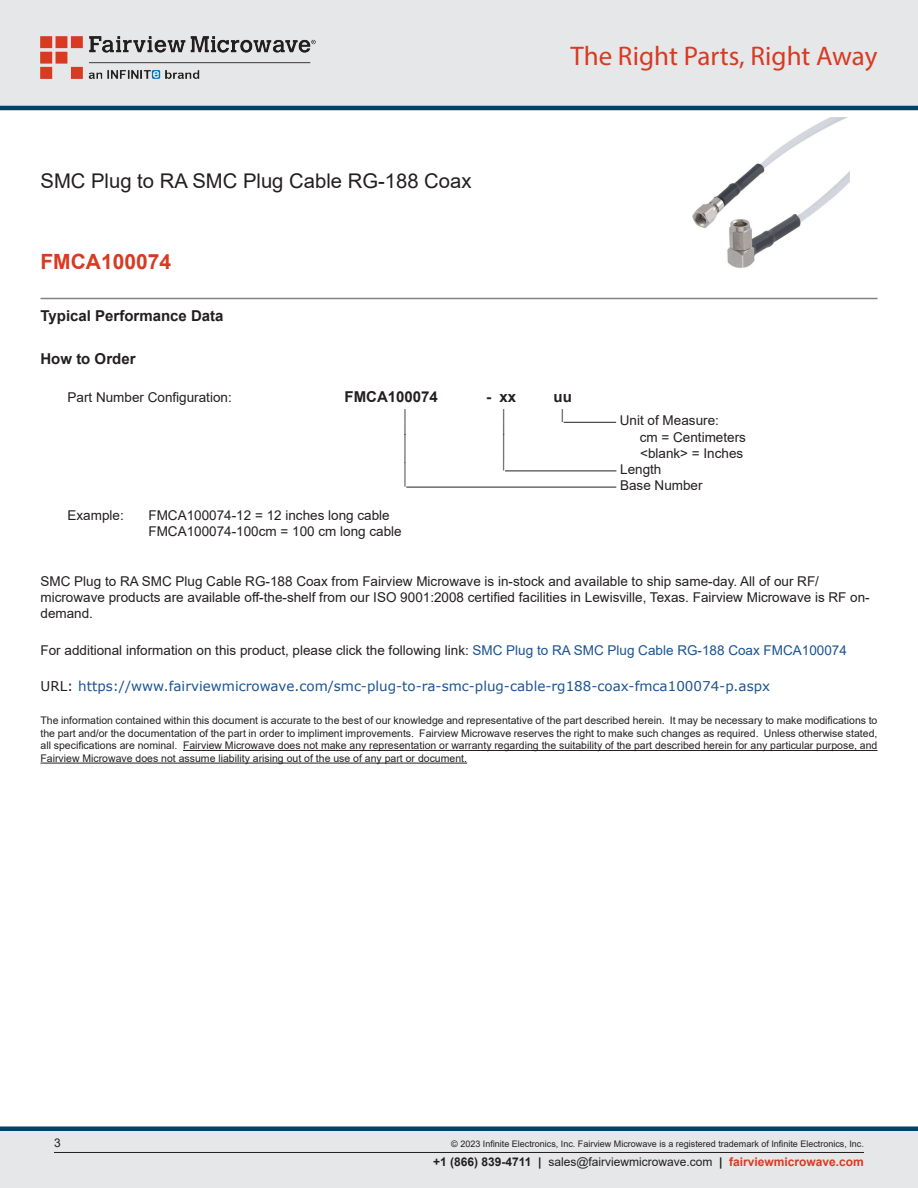
<style>
.page{position:relative;width:918px;height:1188px;background:#fff}
.page>*{position:absolute;margin:0;border:0;box-sizing:border-box;transform-origin:0 0}
.Specs_Para{font:30px "Arial";color:#231f20;scale:.33 1}
.t1{font:27px "Myriad Pro";color:#d83a22}
.Specs_Para-2{font:26.85px "Arial";color:#231f20;scale:.37 1}
.Specs_Para-3{font:25.8px "Arial";color:#231f20;scale:.39 1}
.Branded_Part_No{font:700 21px "Arial";color:#d83a22}
.Web_Description_Para{font:20.25px "Arial";color:#231f20}
.Head1{font:700 15px "Arial";color:#231f20}
.Specs_Para-4{font:700 15px "Arial";color:#231f20}
.Specs_Para-5{font:700 15px "Arial";color:#231f20;scale:1.04 1}
.Web_Description_Para-2{font:13.5px/16.2px "Arial";color:#231f20}
.Specs_Para-6{font:13.5px "Arial";color:#231f20}
.URL_para{font:13.5px "Verdana";color:#1a5392}
.Specs_Para-7{font:13.5px "Arial";color:#231f20;scale:.75 1}
.t2{font:12px "Arial";color:#231f20}
.Specs_Para-8{font:11.25px "Arial";color:#231f20;scale:.86 1}
.t3{font:10.5px/12.6px "Arial";color:#231f20;text-align:justify}
.Copyright_disclaimer{font:9px "Arial";color:#231f20}
.s1{color:#1a5392}
.s2{color:#231f20}
.s3{font-weight:700}
.s4{font-weight:700;color:#d83a22}
</style>
<div class="page">
<div style="left:0;top:1131px;width:918px;height:57px;background:#e6e7e9"></div>
<div style="left:0;top:1126px;width:918px;height:5px;background:#004268"></div>
<div style="left:0;top:0;width:918px;height:108px;background:#e6e7e9"></div>
<hr style="left:0;top:106px;width:918px;height:4px;background:#004268">
<img style="left:40px;top:36px;width:276px;height:42px">
<hr style="left:54px;top:1152px;width:810px;height:1px;background:#231f20">
<hr style="left:40px;top:298px;width:838px;height:1px;background:#808285">
<img style="left:692px;top:117px;width:157px;height:151px">
<hr style="left:564px;top:422px;width:52px;height:1px;background:#231f20">
<hr style="left:505px;top:470px;width:111px;height:1px;background:#231f20">
<hr style="left:406px;top:487px;width:210px;height:1px;background:#231f20">
<hr style="left:183px;top:750px;width:694px;height:1px;background:#231f20">
<hr style="left:40px;top:763px;width:427px;height:1px;background:#231f20">
<h1 class="Web_Description_Para" style="left:40px;top:167px;width:433px">SMC Plug to RA SMC Plug Cable RG-188 Coax</h1>
<p class="Branded_Part_No" style="left:40px;top:247px;width:132px">FMCA100074</p>
<h2 class="t1" style="left:571px;top:39px;width:308px">The Right Parts, Right Away</h2>
<p class="Head1" style="left:40px;top:306px;width:185px">Typical Performance Data</p>
<p class="Head1" style="left:40px;top:348px;width:97px">How to Order</p>
<p class="Specs_Para-6" style="left:68px;top:388px;width:166px">Part Number Configuration:</p>
<p class="Specs_Para-4" style="left:345px;top:387px;width:95px">FMCA100074</p>
<p class="Specs_Para-5" style="left:486px;top:387px;width:31px">- xx</p>
<p class="Specs_Para-4" style="left:554px;top:387px;width:20px">uu</p>
<p class="Specs_Para-7" style="left:404px;top:405px;width:5px">|</p>
<p class="Specs_Para-7" style="left:503px;top:405px;width:5px">|</p>
<p class="Specs_Para-7" style="left:561px;top:405px;width:5px">|</p>
<p class="Specs_Para-6" style="left:620px;top:411px;width:101px">Unit of Measure:</p>
<p class="Specs_Para-7" style="left:404px;top:418px;width:5px">|</p>
<p class="Specs_Para-7" style="left:503px;top:418px;width:5px">|</p>
<p class="Specs_Para-6" style="left:640px;top:428px;width:108px">cm = Centimeters</p>
<p class="Specs_Para" style="left:404px;top:425px;width:9px">|</p>
<p class="Specs_Para-2" style="left:503px;top:426px;width:9px">|</p>
<p class="Specs_Para-6" style="left:640px;top:444px;width:105px">&lt;blank&gt; = Inches</p>
<p class="Specs_Para-8" style="left:503px;top:457px;width:4px">|</p>
<p class="Specs_Para-6" style="left:620px;top:460px;width:43px">Length</p>
<p class="Specs_Para-3" style="left:404px;top:454px;width:8px">|</p>
<p class="Specs_Para-6" style="left:620px;top:476px;width:84px">Base Number</p>
<p class="Specs_Para-6" style="left:68px;top:506px;width:58px">Example:</p>
<p class="Specs_Para-6" style="left:148px;top:506px;width:243px">FMCA100074-12 = 12 inches long cable</p>
<p class="Specs_Para-6" style="left:148px;top:522px;width:255px">FMCA100074-100cm = 100 cm long cable</p>
<h1 class="Web_Description_Para-2" style="left:40px;top:573px;width:831px">SMC Plug to RA SMC Plug Cable RG-188 Coax from Fairview Microwave is in-stock and available to ship same-day. All of our RF/ microwave products are available off-the-shelf from our ISO 9001:2008 certified facilities in Lewisville, Texas. Fairview Microwave is RF on&shy;demand.</h1>
<h1 class="Web_Description_Para-2" style="left:40px;top:642px;width:808px">For additional information on this product, please click the following link: <span class="s1">SMC Plug to RA SMC Plug Cable RG-188 Coax FMCA100074</span></h1>
<p class="URL_para" style="left:40px;top:677px;width:731px"><span class="s2">URL:</span> https://www.fairviewmicrowave.com/smc-plug-to-ra-smc-plug-cable-rg188-coax-fmca100074-p.aspx</p>
<p class="t3" style="left:40px;top:714px;width:838px">The information contained within this document is accurate to the best of our knowledge and representative of the part described herein. It may be necessary to make modifications to the part and/or the documentation of the part in order to impliment improvements. Fairview Microwave reserves the right to make such changes as required. Unless otherwise stated, all specifications are nominal. Fairview Microwave does not make any representation or warranty regarding the suitability of the part described herein for any particular purpose, and Fairview Microwave does not assume liability arising out of the use of any part or document.</p>
<p class="t2" style="left:54px;top:1135px;width:8px">3</p>
<p class="Copyright_disclaimer" style="left:451px;top:1138px;width:414px">© 2023 Infinite Electronics, Inc. Fairview Microwave is a registered trademark of Infinite Electronics, Inc.</p>
<p class="t2" style="left:433px;top:1153px;width:432px"><span class="s3">+1 (866) 839-4711 |</span> sales@fairviewmicrowave.com <span class="s3">|</span> <span class="s4">fairviewmicrowave.com</span></p>
</div>
